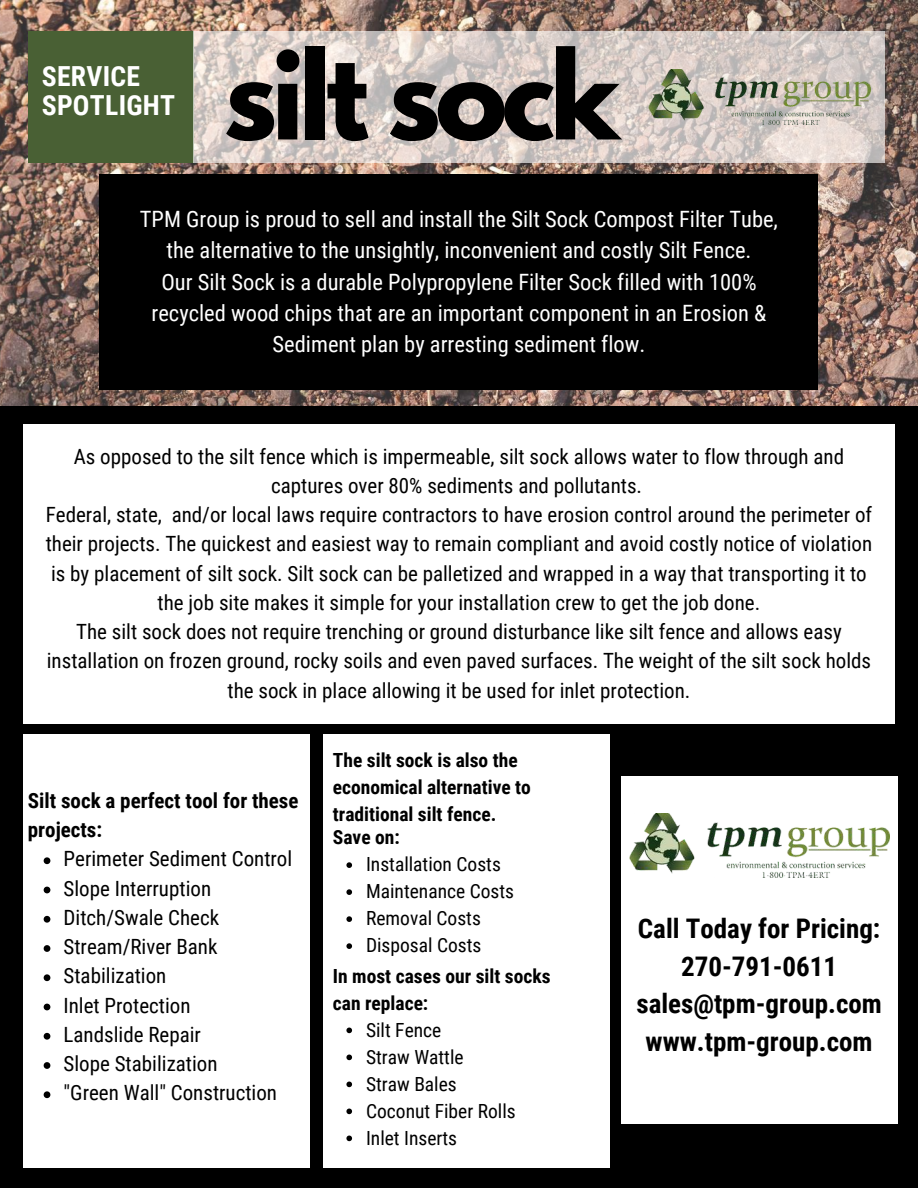
<style>
.page{position:relative;width:918px;height:1188px;background:#fff}
.page>*{position:absolute;margin:0;border:0;box-sizing:border-box;transform-origin:0 0}
.t1{font:700 108.45px "League Spartan";letter-spacing:-.05em;color:#000}
.t2{font:700 27.6px/29.2px "Roboto Condensed";letter-spacing:.01em;color:#fff}
.t3{font:700 27px/37.5px "Roboto Condensed";color:#000;text-align:center}
.t4{font:22.5px/31.3px "Roboto Condensed";color:#fff;text-align:center}
.t5{font:21px/29.2px "Roboto Condensed";color:#000;text-align:center}
.t6{font:700 21px/29.2px "Roboto Condensed";color:#000}
.t7{font:19.5px/27px "Roboto Condensed";color:#000}
.t8{font:700 19.5px/27px "Roboto Condensed";color:#000}
</style>
<div class="page">
<img style="left:0;top:0;width:918px;height:406px">
<div style="left:28px;top:31px;width:166px;height:131px;background:#496034"></div>
<svg style="left:193px;top:31px;width:692px;height:131px;background:#d8cec8"></svg>
<div style="left:100px;top:175px;width:718px;height:215px;background:#000"></div>
<img style="left:649px;top:69px;width:221px;height:55px">
<div style="left:0;top:406px;width:918px;height:782px;background:#000"></div>
<div style="left:23px;top:424px;width:872px;height:300px;background:#fff"></div>
<div style="left:23px;top:734px;width:287px;height:434px;background:#fff"></div>
<div style="left:323px;top:734px;width:287px;height:434px;background:#fff"></div>
<svg style="left:346px;top:1028px;width:6px;height:5px"></svg>
<svg style="left:346px;top:1055px;width:6px;height:5px"></svg>
<svg style="left:346px;top:1082px;width:6px;height:5px"></svg>
<svg style="left:346px;top:1109px;width:6px;height:5px"></svg>
<svg style="left:346px;top:1136px;width:6px;height:5px"></svg>
<svg style="left:44px;top:857px;width:6px;height:7px"></svg>
<svg style="left:44px;top:887px;width:6px;height:6px"></svg>
<svg style="left:44px;top:916px;width:6px;height:7px"></svg>
<svg style="left:44px;top:945px;width:6px;height:7px"></svg>
<svg style="left:44px;top:974px;width:6px;height:7px"></svg>
<svg style="left:44px;top:1004px;width:6px;height:6px"></svg>
<svg style="left:44px;top:1033px;width:6px;height:7px"></svg>
<svg style="left:44px;top:1062px;width:6px;height:7px"></svg>
<svg style="left:44px;top:1091px;width:6px;height:7px"></svg>
<div style="left:621px;top:776px;width:277px;height:347px;background:#fff"></div>
<svg style="left:346px;top:862px;width:6px;height:6px"></svg>
<svg style="left:346px;top:889px;width:6px;height:6px"></svg>
<svg style="left:346px;top:916px;width:6px;height:6px"></svg>
<svg style="left:346px;top:943px;width:6px;height:6px"></svg>
<img style="left:629px;top:814px;width:260px;height:64px">
<h2 class="t2" style="left:42px;top:60px;width:135px">SERVICE<br>SPOTLIGHT</h2>
<h1 class="t1" style="left:224px;top:11px;width:397px">silt sock</h1>
<p class="t4" style="left:140px;top:202px;width:640px">TPM Group is proud to sell and install the Silt Sock Compost Filter Tube, the alternative to the unsightly, inconvenient and costly Silt Fence.<br>Our Silt Sock is a durable Polypropylene Filter Sock filled with 100% recycled wood chips that are an important component in an Erosion &amp; Sediment plan by arresting sediment flow.</p>
<p class="t5" style="left:46px;top:441px;width:828px">As opposed to the silt fence which is impermeable, silt sock allows water to flow through and captures over 80% sediments and pollutants.<br>Federal, state, and/or local laws require contractors to have erosion control around the perimeter of their projects. The quickest and easiest way to remain compliant and avoid costly notice of violation is by placement of silt sock. Silt sock can be palletized and wrapped in a way that transporting it to the job site makes it simple for your installation crew to get the job done.<br>The silt sock does not require trenching or ground disturbance like silt fence and allows easy installation on frozen ground, rocky soils and even paved surfaces. The weight of the silt sock holds the sock in place allowing it be used for inlet protection.</p>
<p class="t6" style="left:28px;top:785px;width:272px">Silt sock a perfect tool for these projects:</p>
<p class="t5" style="left:64px;top:844px;width:230px;text-align:left">Perimeter Sediment Control<br>Slope Interruption<br>Ditch/Swale Check<br>Stream/River Bank<br>Stabilization<br>Inlet Protection<br>Landslide Repair<br>Slope Stabilization<br>"Green Wall" Construction</p>
<p class="t8" style="left:333px;top:746px;width:200px">The silt sock is also the economical alternative to traditional silt fence.</p>
<p class="t8" style="left:333px;top:823px;width:68px">Save on:</p>
<p class="t7" style="left:366px;top:850px;width:150px">Installation Costs<br>Maintenance Costs<br>Removal Costs<br>Disposal Costs</p>
<p class="t8" style="left:333px;top:961px;width:219px">In most cases our silt socks can replace:</p>
<p class="t7" style="left:366px;top:1015px;width:151px">Silt Fence<br>Straw Wattle<br>Straw Bales<br>Coconut Fiber Rolls<br>Inlet Inserts</p>
<p class="t3" style="left:636px;top:909px;width:247px">Call Today for Pricing:<br>270-791-0611 sales@tpm-group.com www.tpm-group.com</p>
</div>
